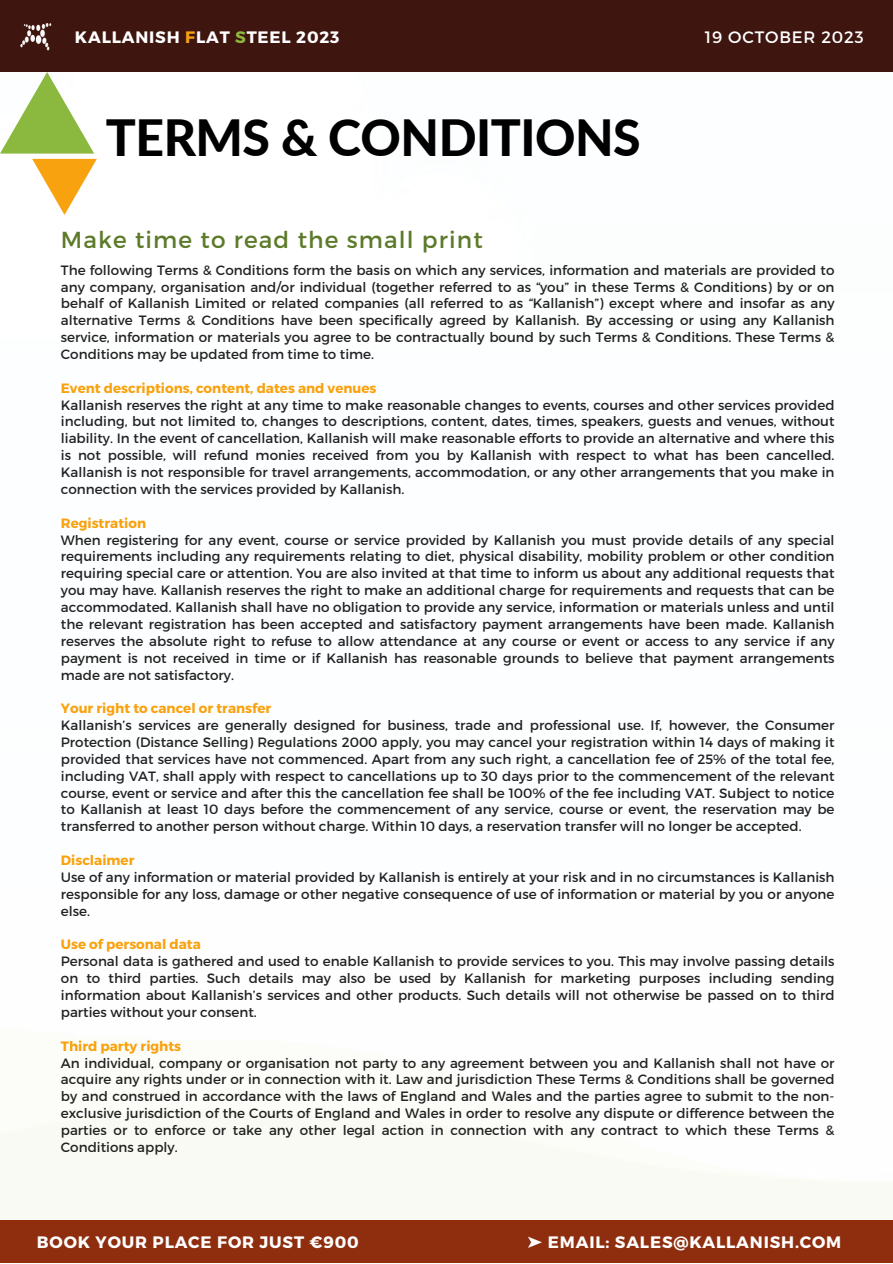
<style>
.page{position:relative;width:893px;height:1264px;background:#fff}
.page>*{position:absolute;margin:0;border:0;box-sizing:border-box;transform-origin:0 0}
.t1{font:800 49.95px "Lato";letter-spacing:-.01em;color:#000}
.t2{font:23.1px "Montserrat";letter-spacing:.05em;color:#5c7a29}
.t3{font:700 16.5px "Montserrat";letter-spacing:.05em;color:#fff}
.t4{font:16.5px "Montserrat";letter-spacing:.05em;color:#fff}
.t5{font:13.5px/16.8px "Montserrat";color:#222;text-align:justify}
.t6{font:700 13.5px "Montserrat";color:#f9a20f}
.s1{color:#f9a20f}
.s2{color:#8bb83e}
.s3{font-family:"Free Serif";font-weight:400}
</style>
<div class="page">
<svg style="left:0;top:72px;width:97px;height:143px"></svg>
<div style="left:0;top:1219px;width:892px;height:43px;background:#8e2e0f"></div>
<div style="left:0;top:0;width:892px;height:72px;background:#3f150f"></div>
<img style="left:20px;top:23px;width:32px;height:27px">
<p class="t3" style="left:75px;top:27px;width:266px">KALLANISH <span class="s1">F</span>LAT <span class="s2">S</span>TEEL 2023</p>
<p class="t4" style="left:705px;top:27px;width:160px">19 OCTOBER 2023</p>
<p class="t1" style="left:106px;top:107px;width:536px">TERMS &amp; CONDITIONS</p>
<p class="t2" style="left:61px;top:225px;width:423px">Make time to read the small print</p>
<p class="t5" style="left:61px;top:261px;width:775px">The following Terms &amp; Conditions form the basis on which any services, information and materials are provided to any company, organisation and/or individual (together referred to as “you” in these Terms &amp; Conditions) by or on behalf of Kallanish Limited or related companies (all referred to as “Kallanish”) except where and insofar as any alternative Terms &amp; Conditions have been specifically agreed by Kallanish. By accessing or using any Kallanish service, information or materials you agree to be contractually bound by such Terms &amp; Conditions. These Terms &amp; Conditions may be updated from time to time.</p>
<p class="t6" style="left:61px;top:379px;width:317px">Event descriptions, content, dates and venues</p>
<p class="t5" style="left:61px;top:396px;width:775px">Kallanish reserves the right at any time to make reasonable changes to events, courses and other services provided including, but not limited to, changes to descriptions, content, dates, times, speakers, guests and venues, without liability. In the event of cancellation, Kallanish will make reasonable efforts to provide an alternative and where this is not possible, will refund monies received from you by Kallanish with respect to what has been cancelled.<br>Kallanish is not responsible for travel arrangements, accommodation, or any other arrangements that you make in connection with the services provided by Kallanish.</p>
<p class="t6" style="left:61px;top:514px;width:87px">Registration</p>
<p class="t5" style="left:61px;top:530px;width:775px">When registering for any event, course or service provided by Kallanish you must provide details of any special requirements including any requirements relating to diet, physical disability, mobility problem or other condition requiring special care or attention. You are also invited at that time to inform us about any additional requests that you may have. Kallanish reserves the right to make an additional charge for requirements and requests that can be accommodated. Kallanish shall have no obligation to provide any service, information or materials unless and until the relevant registration has been accepted and satisfactory payment arrangements have been made. Kallanish reserves the absolute right to refuse to allow attendance at any course or event or access to any service if any payment is not received in time or if Kallanish has reasonable grounds to believe that payment arrangements made are not satisfactory.</p>
<p class="t6" style="left:61px;top:699px;width:212px">Your right to cancel or transfer</p>
<p class="t5" style="left:61px;top:716px;width:775px">Kallanish’s services are generally designed for business, trade and professional use. If, however, the Consumer Protection (Distance Selling) Regulations 2000 apply, you may cancel your registration within 14 days of making it provided that services have not commenced. Apart from any such right, a cancellation fee of 25% of the total fee, including VAT, shall apply with respect to cancellations up to 30 days prior to the commencement of the relevant course, event or service and after this the cancellation fee shall be 100% of the fee including VAT. Subject to notice to Kallanish at least 10 days before the commencement of any service, course or event, the reservation may be transferred to another person without charge. Within 10 days, a reservation transfer will no longer be accepted.</p>
<p class="t6" style="left:61px;top:851px;width:75px">Disclaimer</p>
<p class="t5" style="left:61px;top:868px;width:775px">Use of any information or material provided by Kallanish is entirely at your risk and in no circumstances is Kallanish responsible for any loss, damage or other negative consequence of use of information or material by you or anyone else.</p>
<p class="t6" style="left:61px;top:935px;width:141px">Use of personal data</p>
<p class="t5" style="left:61px;top:952px;width:775px">Personal data is gathered and used to enable Kallanish to provide services to you. This may involve passing details on to third parties. Such details may also be used by Kallanish for marketing purposes including sending information about Kallanish’s services and other products. Such details will not otherwise be passed on to third parties without your consent.</p>
<p class="t6" style="left:61px;top:1037px;width:122px">Third party rights</p>
<p class="t5" style="left:61px;top:1053px;width:775px">An individual, company or organisation not party to any agreement between you and Kallanish shall not have or acquire any rights under or in connection with it. Law and jurisdiction These Terms &amp; Conditions shall be governed by and construed in accordance with the laws of England and Wales and the parties agree to submit to the non&shy;exclusive jurisdiction of the Courts of England and Wales in order to resolve any dispute or difference between the parties or to enforce or take any other legal action in connection with any contract to which these Terms &amp; Conditions apply.</p>
<p class="t3" style="left:37px;top:1230px;width:323px">BOOK YOUR PLACE FOR JUST €900</p>
<p class="t3" style="left:527px;top:1230px;width:315px"><span class="s3">➤</span> EMAIL: SALES@KALLANISH.COM</p>
</div>
